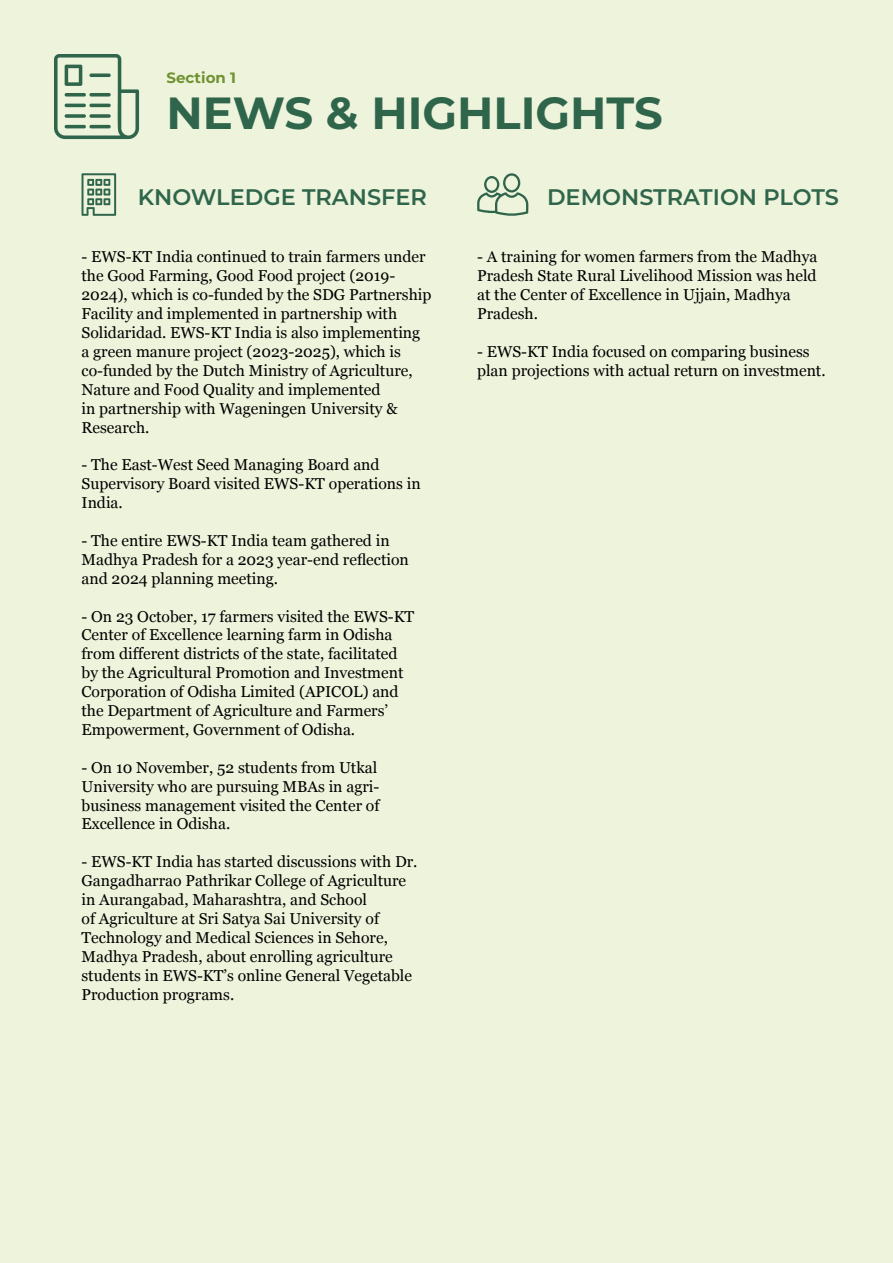
<style>
.page{position:relative;width:893px;height:1263px;background:#eef3db}
.page>*{position:absolute;margin:0;border:0;box-sizing:border-box;transform-origin:0 0}
.t1{font:700 45px "Montserrat";color:#2f664b}
.t2{font:600 22.5px "Montserrat";color:#2f664b}
.t3{font:15.75px/18.9px "Georgia";color:#000}
.t4{font:700 15px "Montserrat";color:#709232}
</style>
<div class="page">
<svg style="left:54px;top:54px;width:85px;height:85px"></svg>
<svg style="left:89px;top:73px;width:22px;height:4px"></svg>
<svg style="left:65px;top:93px;width:21px;height:4px"></svg>
<svg style="left:89px;top:93px;width:22px;height:4px"></svg>
<hr style="left:65px;top:104px;width:21px;height:3px;background:#2f664b;border-radius:2px">
<hr style="left:89px;top:104px;width:22px;height:3px;background:#2f664b;border-radius:2px">
<svg style="left:65px;top:114px;width:21px;height:4px"></svg>
<svg style="left:89px;top:114px;width:22px;height:4px"></svg>
<hr style="left:65px;top:125px;width:21px;height:3px;background:#2f664b;border-radius:2px">
<hr style="left:89px;top:125px;width:22px;height:3px;background:#2f664b;border-radius:2px">
<svg style="left:82px;top:173px;width:34px;height:43px"></svg>
<svg style="left:477px;top:173px;width:51px;height:43px"></svg>
<p class="t4" style="left:167px;top:66px;width:71px">Section 1</p>
<h1 class="t1" style="left:167px;top:81px;width:498px">NEWS &amp; HIGHLIGHTS</h1>
<h2 class="t2" style="left:138px;top:181px;width:291px">KNOWLEDGE TRANSFER</h2>
<p class="t3" style="left:82px;top:247px;width:351px">- EWS-KT India continued to train farmers under the Good Farming, Good Food project (2019- 2024), which is co-funded by the SDG Partnership Facility and implemented in partnership with Solidaridad. EWS-KT India is also implementing a green manure project (2023-2025), which is co-funded by the Dutch Ministry of Agriculture, Nature and Food Quality and implemented<br>in partnership with Wageningen University &amp; Research.</p>
<p class="t3" style="left:82px;top:455px;width:341px">- The East-West Seed Managing Board and<br>Supervisory Board visited EWS-KT operations in<br>India.</p>
<p class="t3" style="left:82px;top:530px;width:329px">- The entire EWS-KT India team gathered in<br>Madhya Pradesh for a 2023 year-end reflection and 2024 planning meeting.</p>
<p class="t3" style="left:82px;top:606px;width:334px">- On 23 October, 17 farmers visited the EWS-KT Center of Excellence learning farm in Odisha from different districts of the state, facilitated by the Agricultural Promotion and Investment Corporation of Odisha Limited (APICOL) and the Department of Agriculture and Farmers’ Empowerment, Government of Odisha.</p>
<p class="t3" style="left:82px;top:757px;width:299px">- On 10 November, 52 students from Utkal University who are pursuing MBAs in agri&shy;business management visited the Center of Excellence in Odisha.</p>
<p class="t3" style="left:82px;top:852px;width:338px">- EWS-KT India has started discussions with Dr.<br>Gangadharrao Pathrikar College of Agriculture in Aurangabad, Maharashtra, and School<br>of Agriculture at Sri Satya Sai University of Technology and Medical Sciences in Sehore, Madhya Pradesh, about enrolling agriculture students in EWS-KT’s online General Vegetable Production programs.</p>
<h2 class="t2" style="left:547px;top:181px;width:293px">DEMONSTRATION PLOTS</h2>
<p class="t3" style="left:477px;top:247px;width:342px">- A training for women farmers from the Madhya Pradesh State Rural Livelihood Mission was held at the Center of Excellence in Ujjain, Madhya Pradesh.</p>
<p class="t3" style="left:477px;top:341px;width:350px">- EWS-KT India focused on comparing business plan projections with actual return on investment.</p>
</div>
